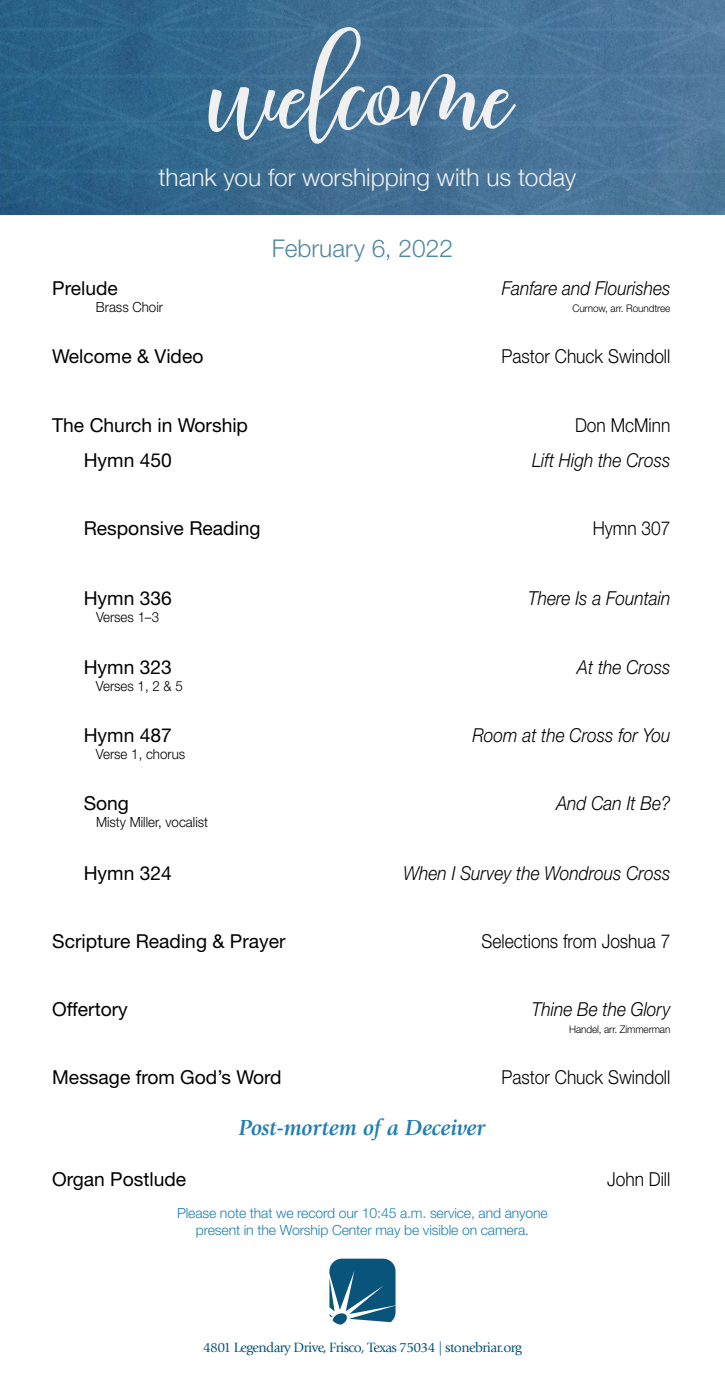
<style>
.page{position:relative;width:725px;height:1386px;background:#fff}
.page>*{position:absolute;margin:0;border:0;box-sizing:border-box;transform-origin:0 0}
.t1{font:117.25px "Malficent Script";color:#f0f0f0}
.t2{font:300 24.5px "Helvetica Neue";color:#f0f0f0}
.t3{font:300 24.5px "Helvetica Neue LT Std";color:#5489a3}
.t4{font:italic 700 22.75px "Giovanni Std";letter-spacing:-.01em;color:#207fb0}
.t5{font:19.25px "Helvetica Neue LT Std";color:#000}
.t6{font:italic 300 19.25px "Helvetica Neue LT Std";color:#000;scale:.9 1}
.t7{font:300 19.25px "Helvetica Neue LT Std";color:#000;scale:.9 1}
.t8{font:300 14px/16.8px "Helvetica Neue LT Std";letter-spacing:-.01em;color:#207fb0;text-align:center}
.t9{font:300 14px "Helvetica Neue LT Std";color:#000;scale:.95 1}
.t10{font:14px "Giovanni Std";letter-spacing:-.04em;color:#08547a}
.t11{font:300 10.5px "Helvetica Neue LT Std";letter-spacing:-.01em;color:#000;scale:.95 1}
</style>
<div class="page">
<svg style="left:329px;top:1259px;width:66px;height:66px"></svg>
<img style="left:0;top:0;width:724px;height:215px">
<h1 class="t1" style="left:209px;top:22px;width:305px">welcome</h1>
<p class="t2" style="left:158px;top:158px;width:419px">thank you for worshipping with us today</p>
<p class="t3" style="left:272px;top:234px;width:183px">February 6, 2022</p>
<p class="t5" style="left:52px;top:277px;width:67px">Prelude</p>
<p class="t6" style="left:501px;top:277px;width:189px">Fanfare and Flourishes</p>
<p class="t9" style="left:96px;top:299px;width:72px">Brass Choir</p>
<p class="t11" style="left:572px;top:302px;width:105px">Curnow, arr. Roundtree</p>
<p class="t5" style="left:52px;top:345px;width:153px">Welcome &amp; Video</p>
<p class="t7" style="left:501px;top:345px;width:189px">Pastor Chuck Swindoll</p>
<p class="t5" style="left:52px;top:414px;width:197px">The Church in Worship</p>
<p class="t7" style="left:575px;top:413px;width:107px">Don McMinn</p>
<p class="t5" style="left:84px;top:449px;width:90px">Hymn 450</p>
<p class="t6" style="left:532px;top:449px;width:155px">Lift High the Cross</p>
<p class="t5" style="left:84px;top:516px;width:178px">Responsive Reading</p>
<p class="t7" style="left:592px;top:516px;width:88px">Hymn 307</p>
<p class="t5" style="left:84px;top:586px;width:90px">Hymn 336</p>
<p class="t6" style="left:528px;top:587px;width:159px">There Is a Fountain</p>
<p class="t9" style="left:96px;top:608px;width:68px">Verses 1–3</p>
<p class="t5" style="left:84px;top:656px;width:90px">Hymn 323</p>
<p class="t6" style="left:577px;top:656px;width:105px">At the Cross</p>
<p class="t9" style="left:96px;top:677px;width:93px">Verses 1, 2 &amp; 5</p>
<p class="t5" style="left:84px;top:724px;width:90px">Hymn 487</p>
<p class="t6" style="left:472px;top:724px;width:221px">Room at the Cross for You</p>
<p class="t9" style="left:96px;top:745px;width:95px">Verse 1, chorus</p>
<p class="t5" style="left:84px;top:792px;width:47px">Song</p>
<p class="t6" style="left:556px;top:792px;width:128px">And Can It Be?</p>
<p class="t9" style="left:96px;top:814px;width:119px">Misty Miller, vocalist</p>
<p class="t5" style="left:84px;top:862px;width:90px">Hymn 324</p>
<p class="t6" style="left:403px;top:862px;width:298px">When I Survey the Wondrous Cross</p>
<p class="t5" style="left:52px;top:929px;width:235px">Scripture Reading &amp; Prayer</p>
<p class="t7" style="left:481px;top:929px;width:211px">Selections from Joshua 7</p>
<p class="t5" style="left:52px;top:997px;width:77px">Offertory</p>
<p class="t6" style="left:532px;top:997px;width:155px">Thine Be the Glory</p>
<p class="t11" style="left:569px;top:1022px;width:108px">Handel, arr. Zimmerman</p>
<p class="t5" style="left:52px;top:1065px;width:231px">Message from God’s Word</p>
<p class="t7" style="left:501px;top:1065px;width:189px">Pastor Chuck Swindoll</p>
<p class="t4" style="left:239px;top:1115px;width:248px">Post-mortem of a Deceiver</p>
<p class="t5" style="left:52px;top:1167px;width:135px">Organ Postlude</p>
<p class="t7" style="left:607px;top:1167px;width:72px">John Dill</p>
<p class="t8" style="left:177px;top:1204px;width:372px">Please note that we record our 10:45 a.m. service, and anyone present in the Worship Center may be visible on camera.</p>
<p class="t10" style="left:203px;top:1340px;width:320px">4801 Legendary Drive, Frisco, Texas 75034 | stonebriar.org</p>
</div>
